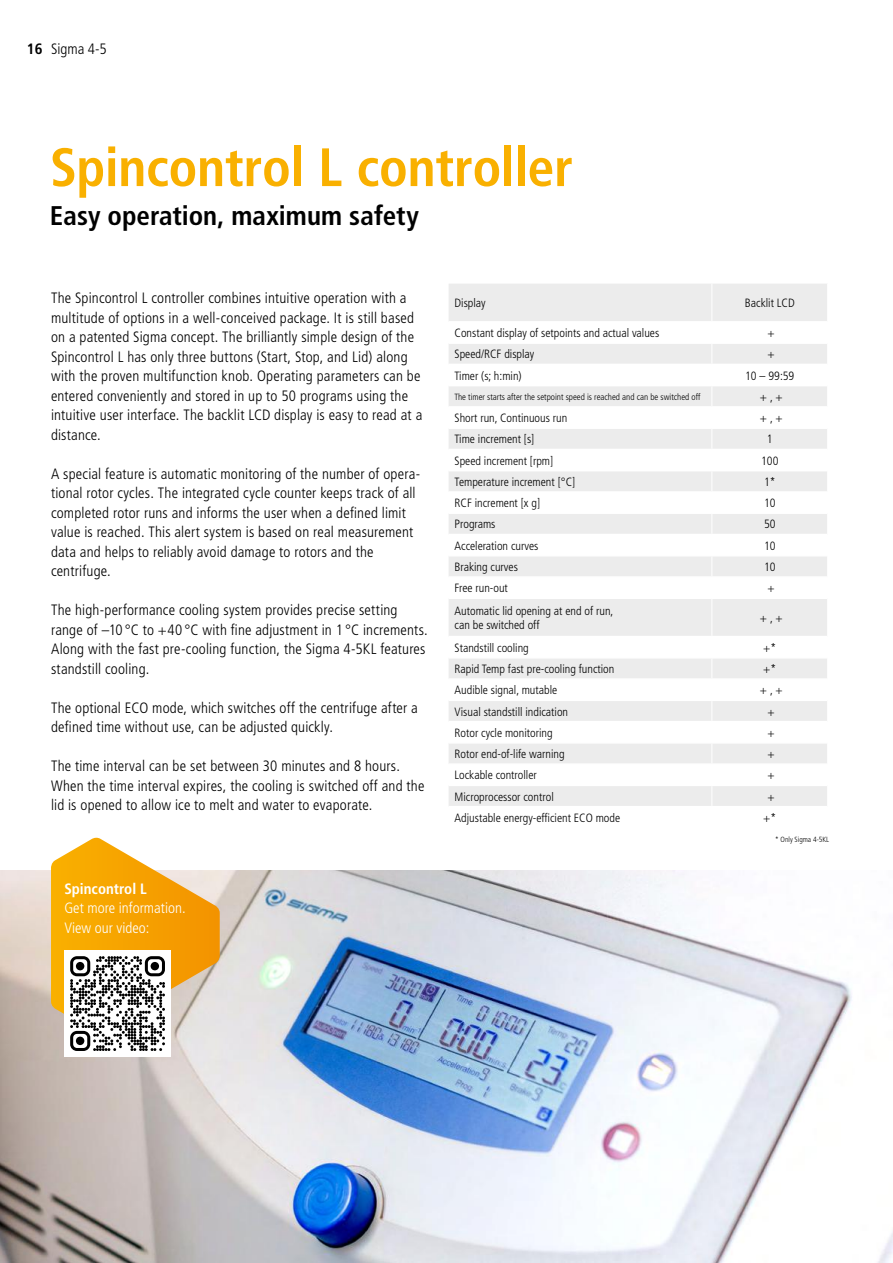
<style>
.page{position:relative;width:893px;height:1263px;background:#fff}
.page>*{position:absolute;margin:0;border:0;box-sizing:border-box;transform-origin:0 0}
.t1{font:700 condensed 54px "Frutiger LT Std";letter-spacing:-.01em;color:#f9b000}
.t2{font:700 condensed 27px "Frutiger LT Std";color:#000}
.t3{font:300 condensed 15px/19.5px "Frutiger LT Std";letter-spacing:.01em;color:#000}
.t4{font:300 condensed 15px/19.5px "Frutiger LT Std";color:#fff}
.t5{font:700 condensed 15px "Frutiger LT Std";color:#fff}
.t6{font:700 condensed 15px "Frutiger LT Std";color:#000}
.t7{font:300 condensed 12px/14.4px "Frutiger LT Std";color:#000}
.t8{font:300 condensed 9px "Frutiger LT Std";color:#000}
.t9{font:300 condensed 7.5px "Frutiger LT Std";color:#000}
</style>
<div class="page">
<img style="left:0;top:870px;width:893px;height:393px">
<div style="left:449px;top:284px;width:378px;height:37px;background:#ececec"></div>
<svg style="left:449px;top:344px;width:378px;height:462px;fill:#ececec"></svg>
<hr style="left:711px;top:284px;width:1px;height:37px;background:#fff">
<svg style="left:711px;top:344px;width:1px;height:253px"></svg>
<hr style="left:711px;top:599px;width:1px;height:37px;background:#fff">
<svg style="left:711px;top:637px;width:1px;height:169px"></svg>
<hr style="left:449px;top:364px;width:263px;height:1px;background:#fff">
<hr style="left:712px;top:364px;width:115px;height:1px;background:#fff">
<hr style="left:449px;top:385px;width:263px;height:1px;background:#fff">
<hr style="left:712px;top:385px;width:115px;height:1px;background:#fff">
<hr style="left:449px;top:406px;width:263px;height:2px;background:#fff">
<hr style="left:712px;top:406px;width:115px;height:2px;background:#fff">
<hr style="left:449px;top:427px;width:263px;height:2px;background:#fff">
<hr style="left:712px;top:427px;width:115px;height:2px;background:#fff">
<hr style="left:449px;top:449px;width:263px;height:1px;background:#fff">
<hr style="left:712px;top:449px;width:115px;height:1px;background:#fff">
<hr style="left:449px;top:470px;width:263px;height:1px;background:#fff">
<hr style="left:712px;top:470px;width:115px;height:1px;background:#fff">
<hr style="left:449px;top:491px;width:263px;height:2px;background:#fff">
<hr style="left:712px;top:491px;width:115px;height:2px;background:#fff">
<hr style="left:449px;top:512px;width:263px;height:2px;background:#fff">
<hr style="left:712px;top:512px;width:115px;height:2px;background:#fff">
<hr style="left:449px;top:534px;width:263px;height:1px;background:#fff">
<hr style="left:712px;top:534px;width:115px;height:1px;background:#fff">
<hr style="left:449px;top:555px;width:263px;height:1px;background:#fff">
<hr style="left:712px;top:555px;width:115px;height:1px;background:#fff">
<hr style="left:449px;top:576px;width:263px;height:2px;background:#fff">
<hr style="left:712px;top:576px;width:115px;height:2px;background:#fff">
<hr style="left:449px;top:597px;width:263px;height:2px;background:#fff">
<hr style="left:712px;top:597px;width:115px;height:2px;background:#fff">
<hr style="left:449px;top:636px;width:263px;height:1px;background:#fff">
<hr style="left:712px;top:636px;width:115px;height:1px;background:#fff">
<hr style="left:449px;top:657px;width:263px;height:1px;background:#fff">
<hr style="left:712px;top:657px;width:115px;height:1px;background:#fff">
<hr style="left:449px;top:678px;width:263px;height:2px;background:#fff">
<hr style="left:712px;top:678px;width:115px;height:2px;background:#fff">
<hr style="left:449px;top:700px;width:263px;height:1px;background:#fff">
<hr style="left:712px;top:700px;width:115px;height:1px;background:#fff">
<hr style="left:449px;top:721px;width:263px;height:1px;background:#fff">
<hr style="left:712px;top:721px;width:115px;height:1px;background:#fff">
<hr style="left:449px;top:742px;width:263px;height:2px;background:#fff">
<hr style="left:712px;top:742px;width:115px;height:2px;background:#fff">
<hr style="left:449px;top:763px;width:263px;height:2px;background:#fff">
<hr style="left:712px;top:763px;width:115px;height:2px;background:#fff">
<hr style="left:449px;top:785px;width:263px;height:1px;background:#fff">
<hr style="left:712px;top:785px;width:115px;height:1px;background:#fff">
<div style="left:64px;top:950px;width:107px;height:107px;background:#fff"></div>
<svg style="left:51px;top:838px;width:169px;height:213px"></svg>
<div style="left:76px;top:962px;width:8px;height:8px;background:#000;border-radius:50%"></div>
<div style="left:151px;top:962px;width:8px;height:8px;background:#000;border-radius:50%"></div>
<div style="left:76px;top:1037px;width:8px;height:8px;background:#000;border-radius:50%"></div>
<p class="t6" style="left:27px;top:40px;width:17px">16</p>
<p class="t3" style="left:51px;top:39px;width:57px">Sigma 4-5</p>
<h1 class="t1" style="left:50px;top:135px;width:525px">Spincontrol L controller</h1>
<h2 class="t2" style="left:50px;top:200px;width:370px">Easy operation, maximum safety</h2>
<p class="t3" style="left:51px;top:288px;width:373px">The Spincontrol L controller combines intuitive operation with a multitude of options in a well-conceived package. It is still based on a patented Sigma concept. The brilliantly simple design of the Spincontrol L has only three buttons (Start, Stop, and Lid) along with the proven multifunction knob. Operating parameters can be entered conveniently and stored in up to 50 programs using the intuitive user interface. The backlit LCD display is easy to read at a distance.</p>
<p class="t3" style="left:51px;top:464px;width:371px">A special feature is automatic monitoring of the number of opera&shy;tional rotor cycles. The integrated cycle counter keeps track of all completed rotor runs and informs the user when a defined limit value is reached. This alert system is based on real measurement data and helps to reliably avoid damage to rotors and the centrifuge.</p>
<p class="t3" style="left:51px;top:600px;width:378px">The high-performance cooling system provides precise setting range of –10 °C to +40 °C with fine adjustment in 1 °C increments.<br>Along with the fast pre-cooling function, the Sigma 4-5KL features standstill cooling.</p>
<p class="t3" style="left:51px;top:698px;width:368px">The optional ECO mode, which switches off the centrifuge after a defined time without use, can be adjusted quickly.</p>
<p class="t3" style="left:51px;top:756px;width:375px">The time interval can be set between 30 minutes and 8 hours.<br>When the time interval expires, the cooling is switched off and the lid is opened to allow ice to melt and water to evaporate.</p>
<p class="t5" style="left:64px;top:880px;width:84px">Spincontrol L</p>
<p class="t4" style="left:64px;top:899px;width:123px">Get more information.<br>View our video:</p>
<p class="t7" style="left:455px;top:296px;width:33px">Display</p>
<p class="t7" style="left:745px;top:296px;width:51px">Backlit LCD</p>
<p class="t7" style="left:455px;top:326px;width:206px">Constant display of setpoints and actual values</p>
<p class="t7" style="left:768px;top:326px;width:9px">+</p>
<p class="t7" style="left:455px;top:347px;width:81px">Speed/RCF display</p>
<p class="t7" style="left:768px;top:347px;width:9px">+</p>
<p class="t7" style="left:455px;top:368px;width:69px">Timer (s; h:min)</p>
<p class="t7" style="left:745px;top:368px;width:51px">10 – 99:59</p>
<p class="t8" style="left:455px;top:391px;width:247px">The timer starts after the setpoint speed is reached and can be switched off</p>
<p class="t7" style="left:760px;top:390px;width:24px">+ , +</p>
<p class="t7" style="left:455px;top:411px;width:114px">Short run, Continuous run</p>
<p class="t7" style="left:760px;top:411px;width:24px">+ , +</p>
<p class="t7" style="left:455px;top:432px;width:81px">Time increment [s]</p>
<p class="t7" style="left:767px;top:432px;width:7px">1</p>
<p class="t7" style="left:455px;top:453px;width:100px">Speed increment [rpm]</p>
<p class="t7" style="left:761px;top:453px;width:19px">100</p>
<p class="t7" style="left:455px;top:475px;width:122px">Temperature increment [°C]</p>
<p class="t7" style="left:764px;top:475px;width:13px">1*</p>
<p class="t7" style="left:455px;top:496px;width:87px">RCF increment [x g]</p>
<p class="t7" style="left:764px;top:496px;width:13px">10</p>
<p class="t7" style="left:455px;top:517px;width:42px">Programs</p>
<p class="t7" style="left:764px;top:517px;width:13px">50</p>
<p class="t7" style="left:455px;top:538px;width:85px">Acceleration curves</p>
<p class="t7" style="left:764px;top:538px;width:13px">10</p>
<p class="t7" style="left:455px;top:560px;width:65px">Braking curves</p>
<p class="t7" style="left:764px;top:560px;width:13px">10</p>
<p class="t7" style="left:455px;top:581px;width:55px">Free run-out</p>
<p class="t7" style="left:768px;top:581px;width:9px">+</p>
<p class="t7" style="left:455px;top:603px;width:160px">Automatic lid opening at end of run, can be switched off</p>
<p class="t7" style="left:760px;top:611px;width:24px">+ , +</p>
<p class="t7" style="left:455px;top:640px;width:76px">Standstill cooling</p>
<p class="t7" style="left:763px;top:640px;width:14px">+*</p>
<p class="t7" style="left:455px;top:662px;width:161px">Rapid Temp fast pre-cooling function</p>
<p class="t7" style="left:763px;top:662px;width:14px">+*</p>
<p class="t7" style="left:455px;top:683px;width:104px">Audible signal, mutable</p>
<p class="t7" style="left:760px;top:683px;width:24px">+ , +</p>
<p class="t7" style="left:455px;top:704px;width:115px">Visual standstill indication</p>
<p class="t7" style="left:768px;top:704px;width:9px">+</p>
<p class="t7" style="left:455px;top:726px;width:100px">Rotor cycle monitoring</p>
<p class="t7" style="left:768px;top:726px;width:9px">+</p>
<p class="t7" style="left:455px;top:747px;width:112px">Rotor end-of-life warning</p>
<p class="t7" style="left:768px;top:747px;width:9px">+</p>
<p class="t7" style="left:455px;top:768px;width:84px">Lockable controller</p>
<p class="t7" style="left:768px;top:768px;width:9px">+</p>
<p class="t7" style="left:455px;top:789px;width:101px">Microprocessor control</p>
<p class="t7" style="left:768px;top:789px;width:9px">+</p>
<p class="t7" style="left:455px;top:811px;width:167px">Adjustable energy-efficient ECO mode</p>
<p class="t7" style="left:763px;top:811px;width:14px">+*</p>
<p class="t9" style="left:775px;top:835px;width:55px">* Only Sigma 4-5KL</p>
</div>
